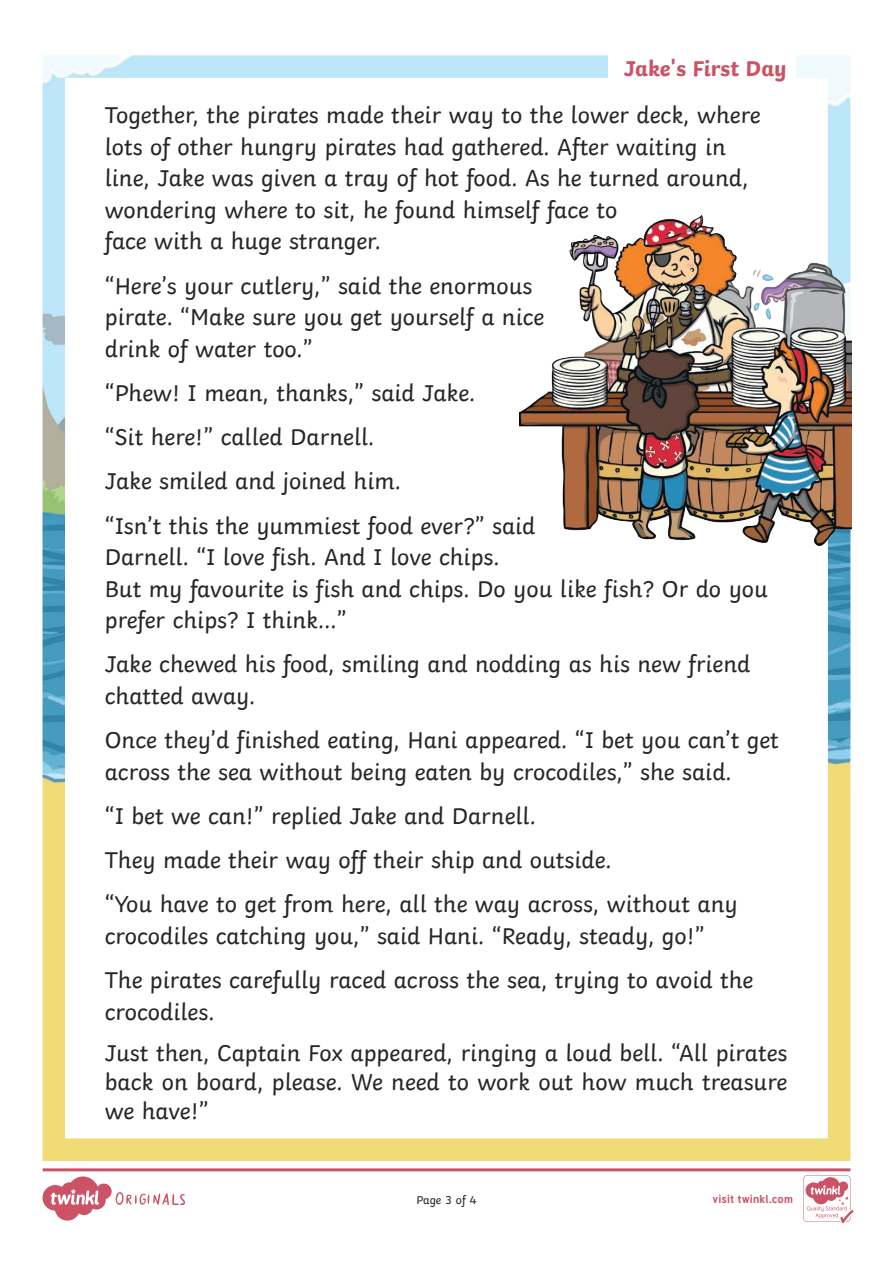
<style>
.page{position:relative;width:893px;height:1263px;background:#fff}
.page>*{position:absolute;margin:0;border:0;box-sizing:border-box;transform-origin:0 0}
.KS1_Body_Copy{font:24px/31.5px "Twinkl";color:#282526}
.Heading_2{font:700 22.5px "Twinkl";color:#cb5365}
.Page_Numbers{font:12px "Twinkl";letter-spacing:-.005em;color:#282526}
.t1{font:700 11.4px "Tuffy";letter-spacing:.015em;color:#cb5365}
</style>
<div class="page">
<img style="left:43px;top:55px;width:807px;height:1106px">
<div style="left:608px;top:45px;width:187px;height:47px;background:#fff"></div>
<img style="left:520px;top:216px;width:331px;height:329px">
<svg style="left:43px;top:1168px;width:810px;height:55px"></svg>
<p class="Heading_2" style="left:624px;top:50px;width:164px">Jake's First Day</p>
<p class="KS1_Body_Copy" style="left:105px;top:97px;width:657px">Together, the pirates made their way to the lower deck, where lots of other hungry pirates had gathered. After waiting in line, Jake was given a tray of hot food. As he turned around, wondering where to sit, he found himself face to<br>face with a huge stranger.</p>
<p class="KS1_Body_Copy" style="left:105px;top:268px;width:441px">“Here’s your cutlery,” said the enormous pirate. “Make sure you get yourself a nice drink of water too.”</p>
<p class="KS1_Body_Copy" style="left:105px;top:375px;width:372px">“Phew! I mean, thanks,” said Jake.</p>
<p class="KS1_Body_Copy" style="left:105px;top:419px;width:271px">“Sit here!” called Darnell.</p>
<p class="KS1_Body_Copy" style="left:105px;top:463px;width:298px">Jake smiled and joined him.</p>
<p class="KS1_Body_Copy" style="left:105px;top:508px;width:665px">“Isn’t this the yummiest food ever?” said<br>Darnell. “I love fish. And I love chips.<br>But my favourite is fish and chips. Do you like fish? Or do you prefer chips? I think…”</p>
<p class="KS1_Body_Copy" style="left:105px;top:646px;width:647px">Jake chewed his food, smiling and nodding as his new friend chatted away.</p>
<p class="KS1_Body_Copy" style="left:105px;top:722px;width:676px">Once they’d finished eating, Hani appeared. “I bet you can’t get across the sea without being eaten by crocodiles,” she said.</p>
<p class="KS1_Body_Copy" style="left:105px;top:798px;width:433px">“I bet we can!” replied Jake and Darnell.</p>
<p class="KS1_Body_Copy" style="left:105px;top:842px;width:508px">They made their way off their ship and outside.</p>
<p class="KS1_Body_Copy" style="left:105px;top:886px;width:634px">“You have to get from here, all the way across, without any crocodiles catching you,” said Hani. “Ready, steady, go!”</p>
<p class="KS1_Body_Copy" style="left:105px;top:962px;width:650px">The pirates carefully raced across the sea, trying to avoid the crocodiles.</p>
<p class="KS1_Body_Copy" style="left:105px;top:1037px;width:684px;line-height:28.8px;text-align:justify">Just then, Captain Fox appeared, ringing a loud bell. “All pirates back on board, please. We need to work out how much treasure we have!”</p>
<p class="Page_Numbers" style="left:416px;top:1191px;width:62px">Page 3 of 4</p>
<p class="t1" style="left:712px;top:1190px;width:82px">visit twinkl.com</p>
</div>
